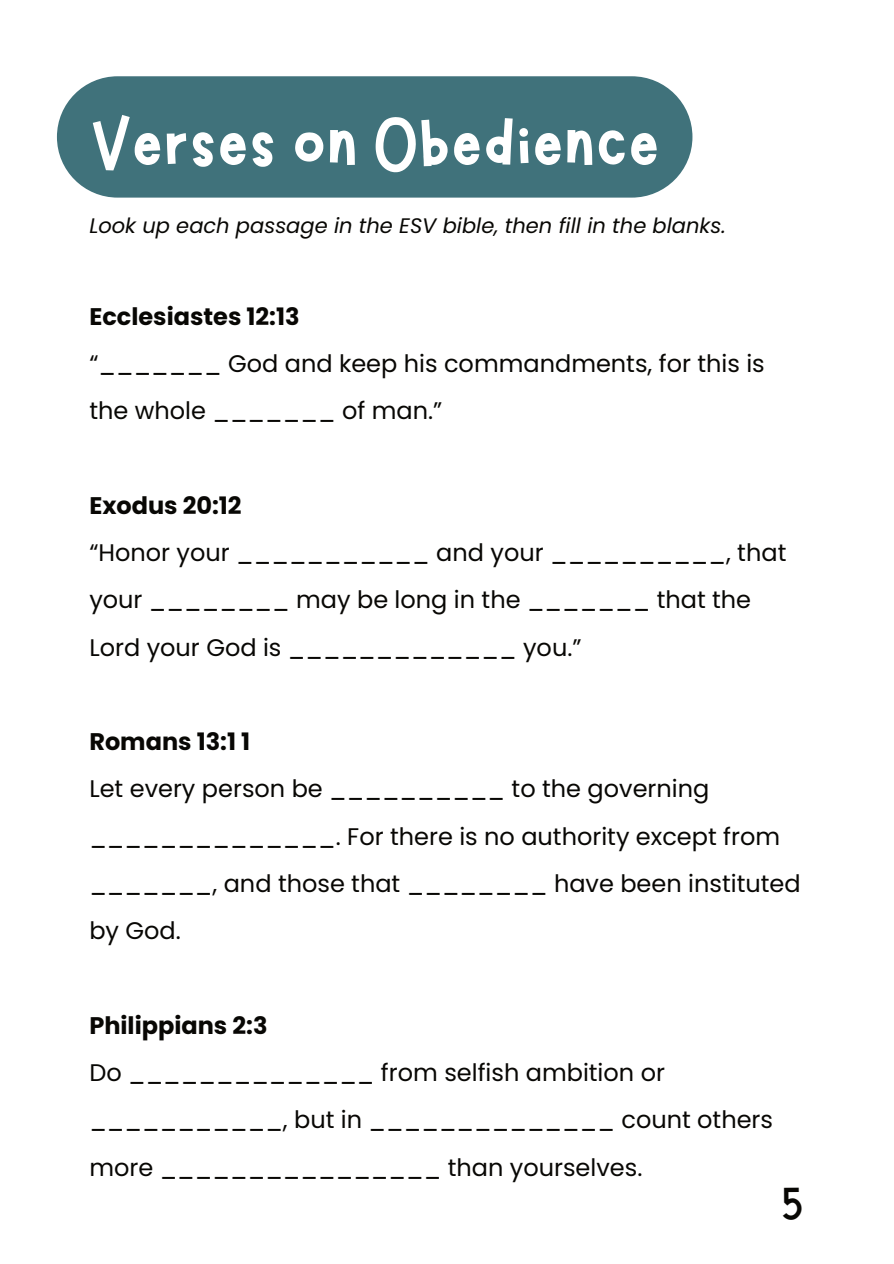
<style>
.page{position:relative;width:894px;height:1264px;background:#fff}
.page>*{position:absolute;margin:0;border:0;box-sizing:border-box;transform-origin:0 0}
.t1{font:81px "Marykate";color:#fff}
.t2{font:45px "Marykate";color:#080704}
.t3{font:24px/47.2px "Poppins";color:#080704}
.t4{font:700 24px "Poppins";color:#080704}
.t5{font:italic 21px "Poppins";color:#080704}
</style>
<div class="page">
<div style="left:57px;top:76px;width:635px;height:122px;background:#40727b;border-radius:61px"></div>
<h1 class="t1" style="left:89px;top:93px;width:572px">Verses on Obedience</h1>
<p class="t5" style="left:89px;top:214px;width:637px">Look up each passage in the ESV bible, then fill in the blanks.</p>
<p class="t4" style="left:89px;top:302px;width:212px">Ecclesiastes 12:13</p>
<p class="t3" style="left:89px;top:340px;width:676px">“_______ God and keep his commandments, for this is the whole _______ of man.”</p>
<p class="t4" style="left:89px;top:491px;width:154px">Exodus 20:12</p>
<p class="t3" style="left:89px;top:529px;width:698px">“Honor your ___________ and your __________, that your ________ may be long in the _______ that the<br>Lord your God is _____________ you.”</p>
<p class="t4" style="left:89px;top:727px;width:162px">Romans 13:1 1</p>
<p class="t3" style="left:89px;top:765px;width:712px">Let every person be __________ to the governing ______________. For there is no authority except from _______, and those that ________ have been instituted by God.</p>
<p class="t4" style="left:89px;top:1011px;width:180px">Philippians 2:3</p>
<p class="t3" style="left:89px;top:1049px;width:685px">Do ______________ from selfish ambition or ___________, but in ______________ count others more ________________ than yourselves.</p>
<h2 class="t2" style="left:780px;top:1175px;width:24px">5</h2>
</div>
